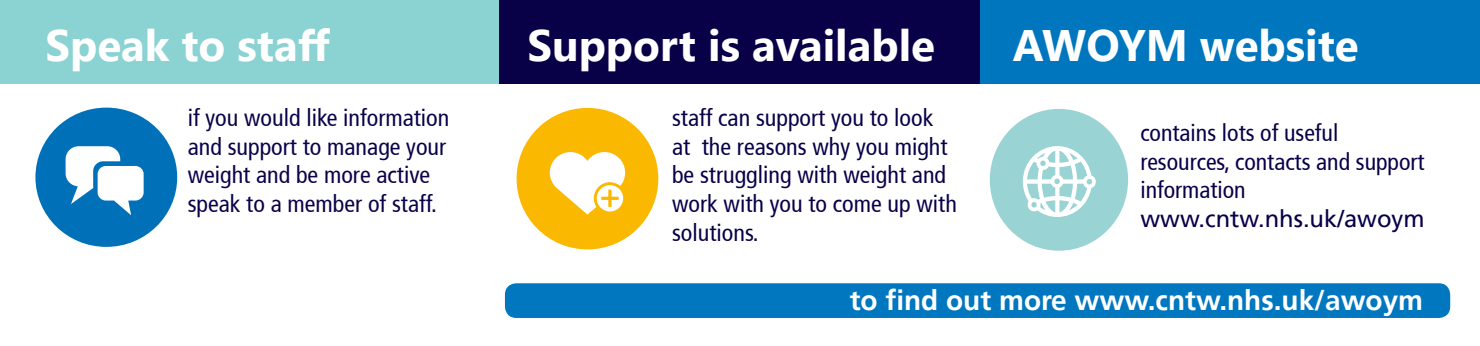
<style>
.page{position:relative;width:1480px;height:346px;background:#fff}
.page>*{position:absolute;margin:0;border:0;box-sizing:border-box;transform-origin:0 0}
.t1{font:700 44px "Segoe UI";color:#fff}
.t2{font:700 28px "Frutiger";color:#fff}
.t3{font:condensed 24px/28.8px "Frutiger 57";color:#090148}
.t4{font:condensed 24px/28.8px "Frutiger 57";color:#0b0349}
.t5{font:condensed 23.8px/28.6px "Frutiger 57";color:#090148}
.t6{font:23.8px "Frutiger";color:#090148}
</style>
<div class="page">
<div style="left:516px;top:108px;width:142px;height:141px;background:#fbb800;border-radius:50%"></div>
<svg style="left:550px;top:152px;width:75px;height:63px"></svg>
<div style="left:0;top:0;width:499px;height:84px;background:#8bd2d2"></div>
<div style="left:499px;top:0;width:482px;height:84px;background:#090148"></div>
<div style="left:981px;top:0;width:499px;height:84px;background:#0076be"></div>
<div style="left:35px;top:108px;width:142px;height:139px;background:#0071b9;border-radius:50%"></div>
<svg style="left:66px;top:146px;width:78px;height:69px"></svg>
<div style="left:990px;top:109px;width:138px;height:142px;background:#9ad3d4;border-radius:50%"></div>
<svg style="left:1023px;top:146px;width:73px;height:71px"></svg>
<div style="left:505px;top:283px;width:945px;height:35px;background:#0077be;border-radius:11px"></div>
<p class="t1" style="left:45px;top:4px;width:286px">Speak to staff</p>
<p class="t4" style="left:188px;top:103px;width:263px">if you would like information and support to manage your weight and be more active speak to a member of staff.</p>
<p class="t1" style="left:527px;top:4px;width:409px">Support is available</p>
<p class="t1" style="left:1013px;top:4px;width:347px">AWOYM website</p>
<p class="t3" style="left:672px;top:103px;width:286px">staff can support you to look at the reasons why you might be struggling with weight and work with you to come up with solutions.</p>
<p class="t5" style="left:1140px;top:119px;width:286px">contains lots of useful resources, contacts and support information</p>
<p class="t6" style="left:1140px;top:205px;width:286px">www.cntw.nhs.uk/awoym</p>
<p class="t2" style="left:850px;top:284px;width:575px">to find out more www.cntw.nhs.uk/awoym</p>
</div>
